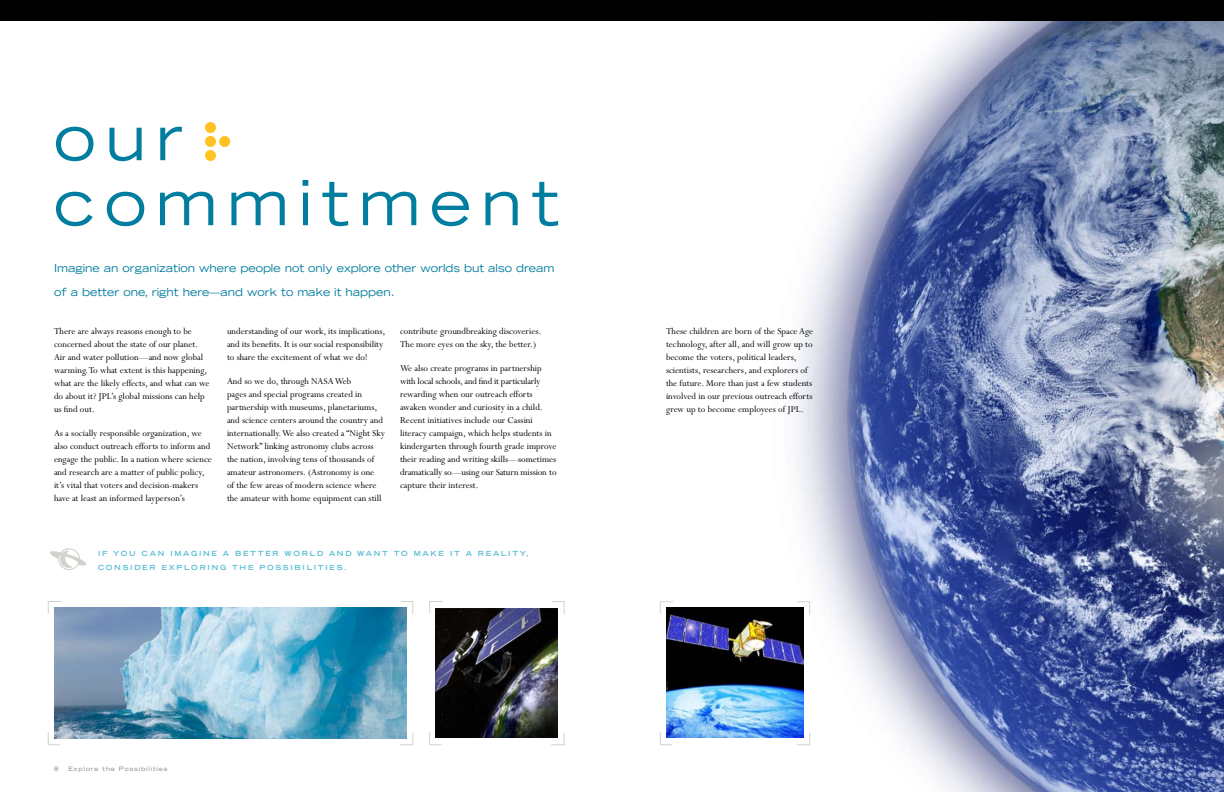
<style>
.page{position:relative;width:1224px;height:792px;background:#fff}
.page>*{position:absolute;margin:0;border:0;box-sizing:border-box;transform-origin:0 0}
.t1{font:expanded 62.2px/65px "Trade Gothic LT Std";letter-spacing:.15em;color:#007d9f}
.t2{font:expanded 11px/24px "Trade Gothic LT Std";color:#007d9f}
.t3{font:10px/13px "Perpetua Std";color:#000}
.t4{font:700 expanded 7px/14px "Trade Gothic LT Std";letter-spacing:.25em;color:#59bdd2}
.t5{font:expanded 6px "Trade Gothic LT Std";letter-spacing:.15em;color:#818174}
</style>
<div class="page">
<img style="left:659px;top:21px;width:565px;height:771px">
<svg style="left:50px;top:548px;width:37px;height:22px"></svg>
<img style="left:54px;top:608px;width:352px;height:131px">
<svg style="left:48px;top:601px;width:14px;height:13px"></svg>
<svg style="left:400px;top:601px;width:13px;height:14px"></svg>
<svg style="left:48px;top:731px;width:13px;height:14px"></svg>
<svg style="left:400px;top:732px;width:13px;height:13px"></svg>
<svg style="left:429px;top:601px;width:14px;height:13px"></svg>
<svg style="left:552px;top:601px;width:13px;height:14px"></svg>
<svg style="left:429px;top:731px;width:13px;height:14px"></svg>
<svg style="left:551px;top:733px;width:14px;height:12px"></svg>
<div style="left:205px;top:122px;width:11px;height:11px;background:#ffc222;border-radius:50%"></div>
<div style="left:205px;top:136px;width:11px;height:11px;background:#ffc222;border-radius:50%"></div>
<div style="left:205px;top:150px;width:11px;height:11px;background:#ffc222;border-radius:50%"></div>
<div style="left:219px;top:136px;width:11px;height:11px;background:#ffc222;border-radius:50%"></div>
<div style="left:0;top:0;width:1224px;height:21px;background:#000"></div>
<img style="left:666px;top:608px;width:138px;height:130px">
<img style="left:436px;top:608px;width:122px;height:130px">
<svg style="left:660px;top:601px;width:14px;height:13px"></svg>
<svg style="left:797px;top:601px;width:13px;height:14px"></svg>
<svg style="left:660px;top:731px;width:13px;height:14px"></svg>
<svg style="left:796px;top:732px;width:14px;height:13px"></svg>
<svg style="left:1171px;top:767px;width:4px;height:4px"></svg>
<h1 class="t1" style="left:54px;top:104px;width:507px">our commitment</h1>
<p class="t2" style="left:54px;top:256px;width:502px">Imagine an organization where people not only explore other worlds but also dream of a better one, right here—and work to make it happen.</p>
<p class="t3" style="left:54px;top:325px;width:157px">There are always reasons enough to be concerned about the state of our planet.<br>Air and water pollution—and now global warming. To what extent is this happening, what are the likely effects, and what can we do about it? JPL’s global missions can help us find out.</p>
<p class="t3" style="left:54px;top:427px;width:159px">As a socially responsible organization, we also conduct outreach efforts to inform and engage the public. In a nation where science and research are a matter of public policy, it’s vital that voters and decision-makers have at least an informed layperson’s</p>
<p class="t3" style="left:227px;top:325px;width:160px">understanding of our work, its implications, and its benefits. It is our social responsibility to share the excitement of what we do!</p>
<p class="t3" style="left:227px;top:375px;width:159px">And so we do, through NASA Web<br>pages and special programs created in partnership with museums, planetariums, and science centers around the country and internationally. We also created a “Night Sky Network” linking astronomy clubs across the nation, involving tens of thousands of amateur astronomers. (Astronomy is one<br>of the few areas of modern science where the amateur with home equipment can still</p>
<p class="t3" style="left:400px;top:325px;width:143px">contribute groundbreaking discoveries.<br>The more eyes on the sky, the better.)</p>
<p class="t3" style="left:400px;top:362px;width:158px">We also create programs in partnership with local schools, and find it particularly rewarding when our outreach efforts awaken wonder and curiosity in a child.<br>Recent initiatives include our Cassini literacy campaign, which helps students in kindergarten through fourth grade improve their reading and writing skills—sometimes dramatically so—using our Saturn mission to capture their interest.</p>
<p class="t4" style="left:98px;top:547px;width:432px">I F YOU C AN IMAGINE A BETTER WORLD AND WANT TO MAKE IT A REALITY,<br>C ONSIDER EXP LORING THE P OSSIBILITIES.</p>
<p class="t5" style="left:68px;top:765px;width:100px">Explore the Possibilities</p>
<p class="t3" style="left:666px;top:325px;width:149px">These children are born of the Space Age technology, after all, and will grow up to become the voters, political leaders, scientists, researchers, and explorers of the future. More than just a few students involved in our previous outreach efforts grew up to become employees of JPL.</p>
</div>
